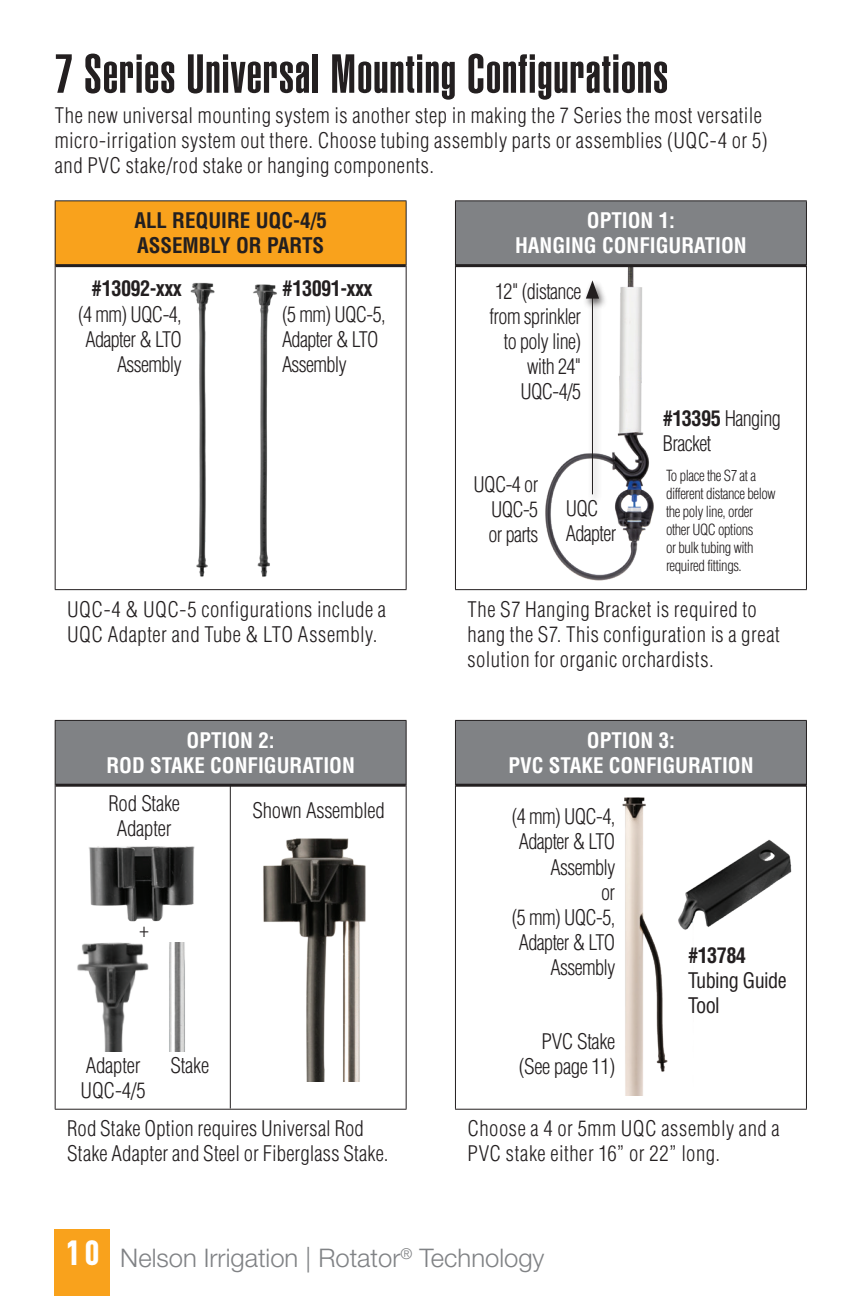
<style>
.page{position:relative;width:864px;height:1296px;background:#fff}
.page>*{position:absolute;margin:0;border:0;box-sizing:border-box;transform-origin:0 0}
.t1{font:54px "Helvetica LT Std Ultra Comp";letter-spacing:.02em;color:#231f20}
.t2{font:900 condensed 34.5px "DIN Pro";color:#fff}
.Product_Heading_2nd{font:300 25.5px "Helvetica Neue LT Std";color:#808285}
.Product_Name{font:300 condensed 21px/25.2px "Helvetica LT Std";letter-spacing:.015em;color:#231f20}
.Product_Name-2{font:300 condensed 21px/25.2px "Helvetica LT Std";letter-spacing:-.03em;color:#231f20;text-align:right}
.t3{font:700 condensed 21px "Helvetica LT Std";color:#fff}
.Product_Name-3{font:700 condensed 21px "Helvetica LT Std";letter-spacing:-.01em;color:#231f20}
.Product_Name-4{font:300 condensed 21px "Helvetica LT Std";letter-spacing:-.01em;color:#231f20}
.Product_Name-5{font:700 condensed 21px "Helvetica LT Std";letter-spacing:-.03em;color:#231f20}
.Product_Name-6{font:300 condensed 21px "Helvetica LT Std";letter-spacing:-.02em;color:#231f20}
.Product_Name-7{font:condensed 21px "Helvetica LT Std";letter-spacing:-.03em;color:#231f20}
.Product_Name-8{font:300 condensed 15px/18px "Helvetica LT Std";letter-spacing:-.03em;color:#231f20}
.s1{font-weight:700}
</style>
<div class="page">
<img style="left:190px;top:282px;width:87px;height:295px">
<img style="left:622px;top:797px;width:46px;height:298px">
<img style="left:526px;top:267px;width:212px;height:314px">
<img style="left:263px;top:838px;width:103px;height:243px">
<hr style="left:230px;top:783px;width:1px;height:326px;background:#231f20">
<img style="left:77px;top:942px;width:100px;height:110px">
<img style="left:163px;top:943px;width:22px;height:108px">
<img style="left:89px;top:846px;width:106px;height:76px">
<div style="left:583px;top:279px;width:25px;height:226px;background:#231f20;opacity:.75"></div>
<hr style="left:592px;top:294px;width:1px;height:200px;background:#231f20">
<svg style="left:586px;top:280px;width:13px;height:19px"></svg>
<img style="left:657px;top:826px;width:135px;height:120px">
<div style="left:56px;top:721px;width:750px;height:63px;background:#808285"></div>
<div style="left:406px;top:720px;width:49px;height:65px;background:#fff"></div>
<hr style="left:55px;top:721px;width:1px;height:64px;background:#231f20">
<hr style="left:406px;top:721px;width:1px;height:64px;background:#231f20">
<hr style="left:455px;top:721px;width:1px;height:64px;background:#231f20">
<hr style="left:806px;top:721px;width:1px;height:64px;background:#231f20">
<hr style="left:55px;top:785px;width:1px;height:324px;background:#231f20">
<hr style="left:406px;top:785px;width:1px;height:324px;background:#231f20">
<hr style="left:455px;top:785px;width:1px;height:324px;background:#231f20">
<hr style="left:806px;top:785px;width:1px;height:324px;background:#231f20">
<hr style="left:455px;top:1109px;width:352px;height:1px;background:#231f20">
<hr style="left:56px;top:784px;width:350px;height:3px;background:#231f20">
<hr style="left:456px;top:784px;width:350px;height:3px;background:#231f20">
<hr style="left:55px;top:720px;width:352px;height:1px;background:#231f20">
<hr style="left:455px;top:720px;width:352px;height:1px;background:#231f20">
<hr style="left:55px;top:1109px;width:352px;height:1px;background:#231f20">
<div style="left:55px;top:201px;width:351px;height:65px;background:#f9a21c"></div>
<div style="left:455px;top:201px;width:351px;height:65px;background:#808285"></div>
<hr style="left:55px;top:201px;width:1px;height:65px;background:#231f20">
<hr style="left:406px;top:201px;width:1px;height:65px;background:#231f20">
<hr style="left:455px;top:201px;width:1px;height:65px;background:#231f20">
<hr style="left:806px;top:201px;width:1px;height:65px;background:#231f20">
<hr style="left:55px;top:266px;width:1px;height:323px;background:#231f20">
<hr style="left:406px;top:266px;width:1px;height:323px;background:#231f20">
<hr style="left:455px;top:266px;width:1px;height:323px;background:#231f20">
<hr style="left:806px;top:266px;width:1px;height:323px;background:#231f20">
<hr style="left:455px;top:589px;width:352px;height:1px;background:#231f20">
<hr style="left:56px;top:264px;width:350px;height:3px;background:#231f20">
<hr style="left:456px;top:264px;width:350px;height:3px;background:#231f20">
<hr style="left:55px;top:200px;width:352px;height:1px;background:#231f20">
<hr style="left:455px;top:200px;width:352px;height:1px;background:#231f20">
<hr style="left:55px;top:589px;width:352px;height:1px;background:#231f20">
<div style="left:54px;top:1229px;width:56px;height:67px;background:#f9a21c"></div>
<p class="t1" style="left:55px;top:43px;width:615px">7 Series Universal Mounting Configurations</p>
<p class="Product_Name" style="left:55px;top:103px;width:714px">The new universal mounting system is another step in making the 7 Series the most versatile micro-irrigation system out there. Choose tubing assembly parts or assemblies (UQC-4 or 5) and PVC stake/rod stake or hanging components.</p>
<p class="Product_Name-3" style="left:134px;top:207px;width:194px">ALL REQUIRE UQC-4/5</p>
<p class="Product_Name-3" style="left:137px;top:233px;width:189px">ASSEMBLY OR PARTS</p>
<p class="Product_Name-5" style="left:91px;top:276px;width:92px">#13092-xxx</p>
<p class="Product_Name-2" style="left:78px;top:301px;width:105px">(4 mm) UQC-4,<br>Adapter &amp; LTO<br>Assembly</p>
<p class="Product_Name-5" style="left:282px;top:276px;width:92px">#13091-xxx</p>
<p class="Product_Name-2" style="left:282px;top:301px;width:105px;text-align:left">(5 mm) UQC-5,<br>Adapter &amp; LTO<br>Assembly</p>
<p class="t3" style="left:587px;top:207px;width:90px">OPTION 1:</p>
<p class="t3" style="left:515px;top:233px;width:233px">HANGING CONFIGURATION</p>
<p class="Product_Name-2" style="left:495px;top:278px;width:88px">12" (distance</p>
<p class="Product_Name-2" style="left:490px;top:303px;width:93px">from sprinkler</p>
<p class="Product_Name-2" style="left:504px;top:329px;width:79px">to poly line)</p>
<p class="Product_Name" style="left:527px;top:354px;width:56px">with 24"</p>
<p class="Product_Name" style="left:520px;top:379px;width:62px">UQC-4/5</p>
<p class="Product_Name" style="left:474px;top:471px;width:66px;text-align:right">UQC-4 or<br>UQC-5</p>
<p class="Product_Name" style="left:488px;top:522px;width:52px">or parts</p>
<p class="Product_Name" style="left:566px;top:496px;width:34px">UQC</p>
<p class="Product_Name-2" style="left:566px;top:521px;width:52px">Adapter</p>
<p class="Product_Name-2" style="left:663px;top:406px;width:120px"><span class="s1">#13395</span> Hanging</p>
<p class="Product_Name-2" style="left:663px;top:431px;width:50px">Bracket</p>
<p class="Product_Name-8" style="left:666px;top:466px;width:111px">To place the S7 at a different distance below the poly line, order other UQC options<br>or bulk tubing with required fittings.</p>
<p class="Product_Name" style="left:67px;top:596px;width:321px">UQC-4 &amp; UQC-5 configurations include a<br>UQC Adapter and Tube &amp; LTO Assembly.</p>
<p class="Product_Name" style="left:467px;top:596px;width:314px">The S7 Hanging Bracket is required to hang the S7. This configuration is a great solution for organic orchardists.</p>
<p class="t3" style="left:187px;top:727px;width:90px">OPTION 2:</p>
<p class="t3" style="left:106px;top:752px;width:250px">ROD STAKE CONFIGURATION</p>
<p class="Product_Name-4" style="left:108px;top:790px;width:73px">Rod Stake</p>
<p class="Product_Name-4" style="left:117px;top:816px;width:56px">Adapter</p>
<p class="Product_Name" style="left:140px;top:917px;width:11px">+</p>
<p class="Product_Name-4" style="left:253px;top:797px;width:134px">Shown Assembled</p>
<p class="Product_Name-4" style="left:86px;top:1052px;width:56px">Adapter</p>
<p class="Product_Name" style="left:81px;top:1078px;width:67px">UQC-4/5</p>
<p class="Product_Name" style="left:171px;top:1053px;width:40px">Stake</p>
<p class="t3" style="left:587px;top:727px;width:90px">OPTION 3:</p>
<p class="t3" style="left:508px;top:752px;width:247px">PVC STAKE CONFIGURATION</p>
<p class="Product_Name-2" style="left:512px;top:804px;width:105px">(4 mm) UQC-4,<br>Adapter &amp; LTO<br>Assembly</p>
<p class="Product_Name" style="left:601px;top:880px;width:16px">or</p>
<p class="Product_Name-2" style="left:512px;top:905px;width:105px">(5 mm) UQC-5,<br>Adapter &amp; LTO<br>Assembly</p>
<p class="Product_Name-6" style="left:542px;top:1028px;width:75px">PVC Stake</p>
<p class="Product_Name-6" style="left:519px;top:1053px;width:98px">(See page 11)</p>
<p class="Product_Name-3" style="left:688px;top:942px;width:60px">#13784</p>
<p class="Product_Name-7" style="left:688px;top:967px;width:100px">Tubing Guide</p>
<p class="Product_Name-7" style="left:688px;top:992px;width:33px">Tool</p>
<p class="Product_Name" style="left:67px;top:1116px;width:323px">Rod Stake Option requires Universal Rod<br>Stake Adapter and Steel or Fiberglass Stake.</p>
<p class="Product_Name" style="left:467px;top:1116px;width:314px">Choose a 4 or 5mm UQC assembly and a<br>PVC stake either 16” or 22” long.</p>
<p class="t2" style="left:66px;top:1225px;width:36px">10</p>
<p class="Product_Heading_2nd" style="left:120px;top:1243px;width:426px">Nelson Irrigation | Rotator<sup>®</sup> Technology</p>
</div>
